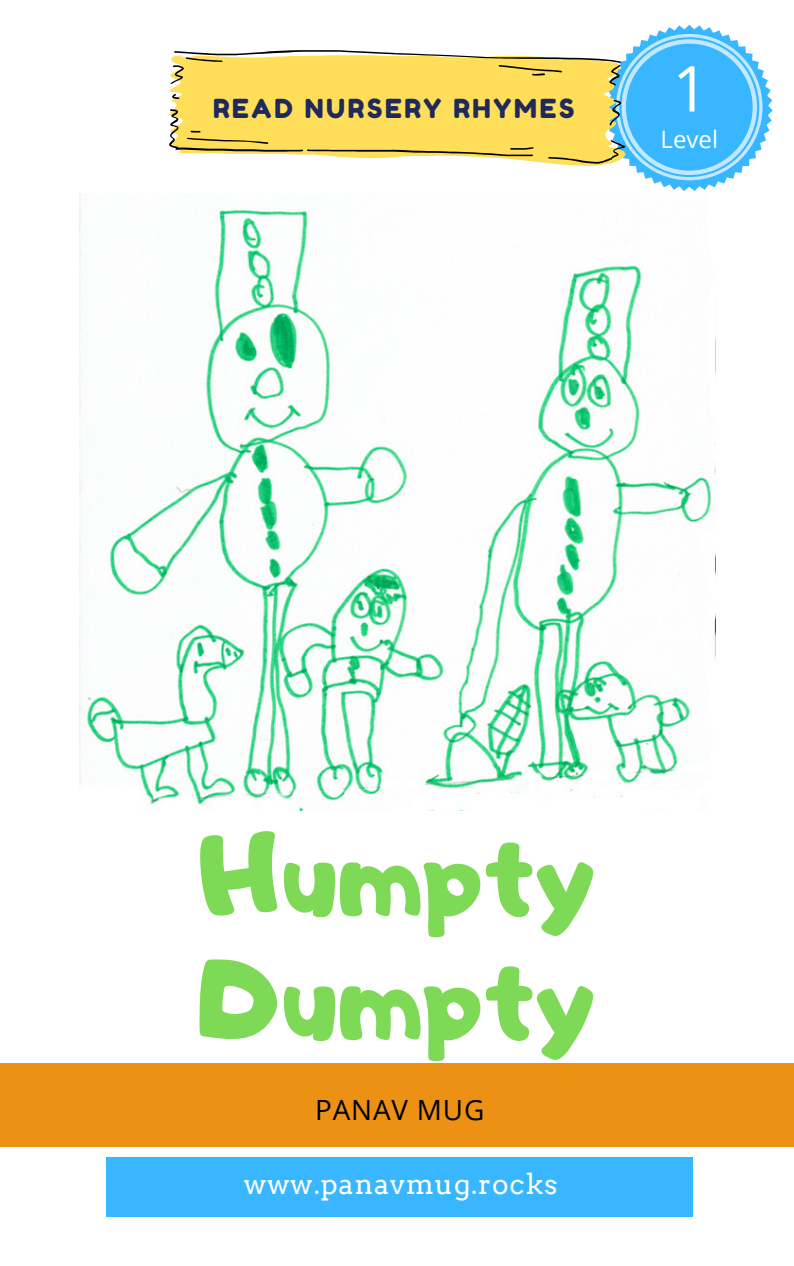
<style>
.page{position:relative;width:794px;height:1266px;background:#fff}
.page>*{position:absolute;margin:0;border:0;box-sizing:border-box;transform-origin:0 0}
.t1{font:108.07px/123.8px "Adigiana Toybox";color:#7ed957}
.t2{font:63.3px "Open Sans";color:#fff}
.t3{font:27.83px "Arvo";letter-spacing:.03em;color:#fff}
.t4{font:27.83px "Open Sans";letter-spacing:.03em;color:#000}
.t5{font:26.25px "Fredoka One";letter-spacing:.1em;color:#1f295c}
.t6{font:24px "Open Sans";color:#fff}
</style>
<div class="page">
<img style="left:80px;top:193px;width:632px;height:617px">
<svg style="left:169px;top:25px;width:603px;height:166px"></svg>
<div style="left:0;top:1063px;width:793px;height:84px;background:#ed9115"></div>
<div style="left:106px;top:1158px;width:586px;height:58px;background:#38b6ff"></div>
<p class="t5" style="left:213px;top:92px;width:362px">READ NURSERY RHYMES</p>
<h2 class="t2" style="left:672px;top:44px;width:38px">1</h2>
<p class="t6" style="left:660px;top:122px;width:59px">Level</p>
<h1 class="t1" style="left:199px;top:813px;width:398px">Humpty<br>Dumpty</h1>
<p class="t4" style="left:315px;top:1090px;width:171px">PANAV MUG</p>
<p class="t3" style="left:244px;top:1167px;width:314px">www.panavmug.rocks</p>
</div>
